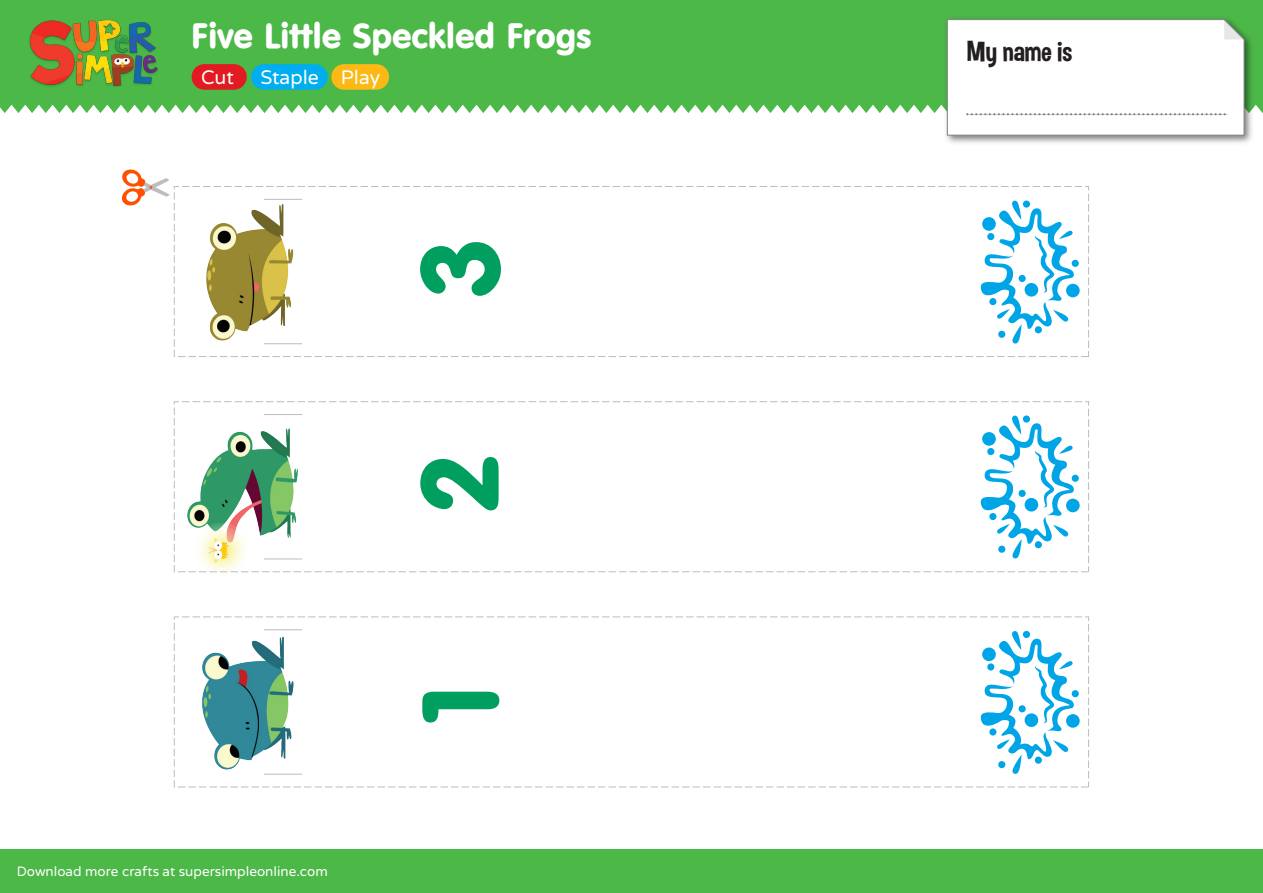
<style>
.page{position:relative;width:1263px;height:893px;background:#fff}
.page>*{position:absolute;margin:0;border:0;box-sizing:border-box;transform-origin:0 0}
.t1{font:107.25px "Super Simple";color:#009f60}
.t2{font:34.5px "VAG Rounded TL";color:#fff}
.t3{font:28.5px "Dimbo";letter-spacing:.01em;color:#231f20}
.t4{font:19.5px "Varela Round";color:#fff}
.t5{font:13.5px "Varela Round";color:#fff}
</style>
<div class="page">
<div style="left:0;top:0;width:1263px;height:113px;background:#4cb848"></div>
<div style="left:0;top:849px;width:1263px;height:44px;background:#4cb848"></div>
<img style="left:941px;top:13px;width:315px;height:130px">
<svg style="left:947px;top:19px;width:297px;height:117px"></svg>
<img style="left:15px;top:0;width:161px;height:113px">
<div style="left:192px;top:64px;width:55px;height:26px;background:#e21a21;border-radius:13px"></div>
<svg style="left:122px;top:169px;width:48px;height:37px"></svg>
<img style="left:206px;top:198px;width:96px;height:147px">
<img style="left:202px;top:630px;width:100px;height:144px">
<img style="left:187px;top:429px;width:111px;height:109px">
<img style="left:189px;top:523px;width:61px;height:50px">
<div style="left:1071px;top:475px;width:8px;height:7px;background:#00a5e7;border-radius:50%"></div>
<div style="left:1066px;top:498px;width:14px;height:14px;background:#00a5e7;border-radius:50%"></div>
<svg style="left:980px;top:415px;width:94px;height:144px"></svg>
<div style="left:1018px;top:490px;width:8px;height:7px;background:#00a5e7;border-radius:50%"></div>
<div style="left:1024px;top:498px;width:14px;height:14px;background:#00a5e7;border-radius:50%"></div>
<div style="left:1071px;top:690px;width:8px;height:7px;background:#00a5e7;border-radius:50%"></div>
<div style="left:1066px;top:714px;width:14px;height:14px;background:#00a5e7;border-radius:50%"></div>
<svg style="left:980px;top:630px;width:94px;height:144px"></svg>
<div style="left:1018px;top:705px;width:8px;height:7px;background:#00a5e7;border-radius:50%"></div>
<div style="left:1024px;top:713px;width:14px;height:14px;background:#00a5e7;border-radius:50%"></div>
<div style="left:1071px;top:260px;width:8px;height:7px;background:#00a5e7;border-radius:50%"></div>
<svg style="left:1066px;top:283px;width:14px;height:15px"></svg>
<svg style="left:980px;top:200px;width:94px;height:144px"></svg>
<div style="left:1018px;top:275px;width:8px;height:7px;background:#00a5e7;border-radius:50%"></div>
<div style="left:1024px;top:283px;width:14px;height:14px;background:#00a5e7;border-radius:50%"></div>
<div style="left:251px;top:64px;width:77px;height:26px;background:#00aeef;border-radius:13px"></div>
<div style="left:331px;top:64px;width:58px;height:26px;background:#fcb814;border-radius:13px"></div>
<div style="left:174px;top:186px;width:915px;height:171px;border:1px dashed #bcbdc0"></div>
<hr style="left:264px;top:199px;width:38px;height:1px;background:#bcbdc0">
<hr style="left:264px;top:343px;width:38px;height:1px;background:#bcbdc0">
<div style="left:174px;top:401px;width:915px;height:171px;border:1px dashed #bcbdc0"></div>
<hr style="left:264px;top:414px;width:38px;height:1px;background:#bcbdc0">
<hr style="left:264px;top:559px;width:38px;height:1px;background:#bcbdc0">
<div style="left:174px;top:616px;width:915px;height:171px;border:1px dashed #bcbdc0"></div>
<hr style="left:264px;top:629px;width:38px;height:1px;background:#bcbdc0">
<hr style="left:264px;top:774px;width:38px;height:1px;background:#bcbdc0">
<h2 class="t2" style="left:191px;top:14px;width:402px">Five Little Speckled Frogs</h2>
<h3 class="t4" style="left:201px;top:66px;width:34px">Cut</h3>
<h3 class="t4" style="left:261px;top:66px;width:121px">Staple Play</h3>
<h1 class="t1" style="left:392px;top:296px;width:60px;rotate:-90deg">3</h1>
<h1 class="t1" style="left:392px;top:511px;width:58px;rotate:-90deg">2</h1>
<p class="t5" style="left:17px;top:864px;width:312px">Download more crafts at supersimpleonline.com</p>
<h1 class="t1" style="left:392px;top:721px;width:41px;rotate:-90deg">1</h1>
<h3 class="t3" style="left:967px;top:34px;width:107px">My name is</h3>
</div>
